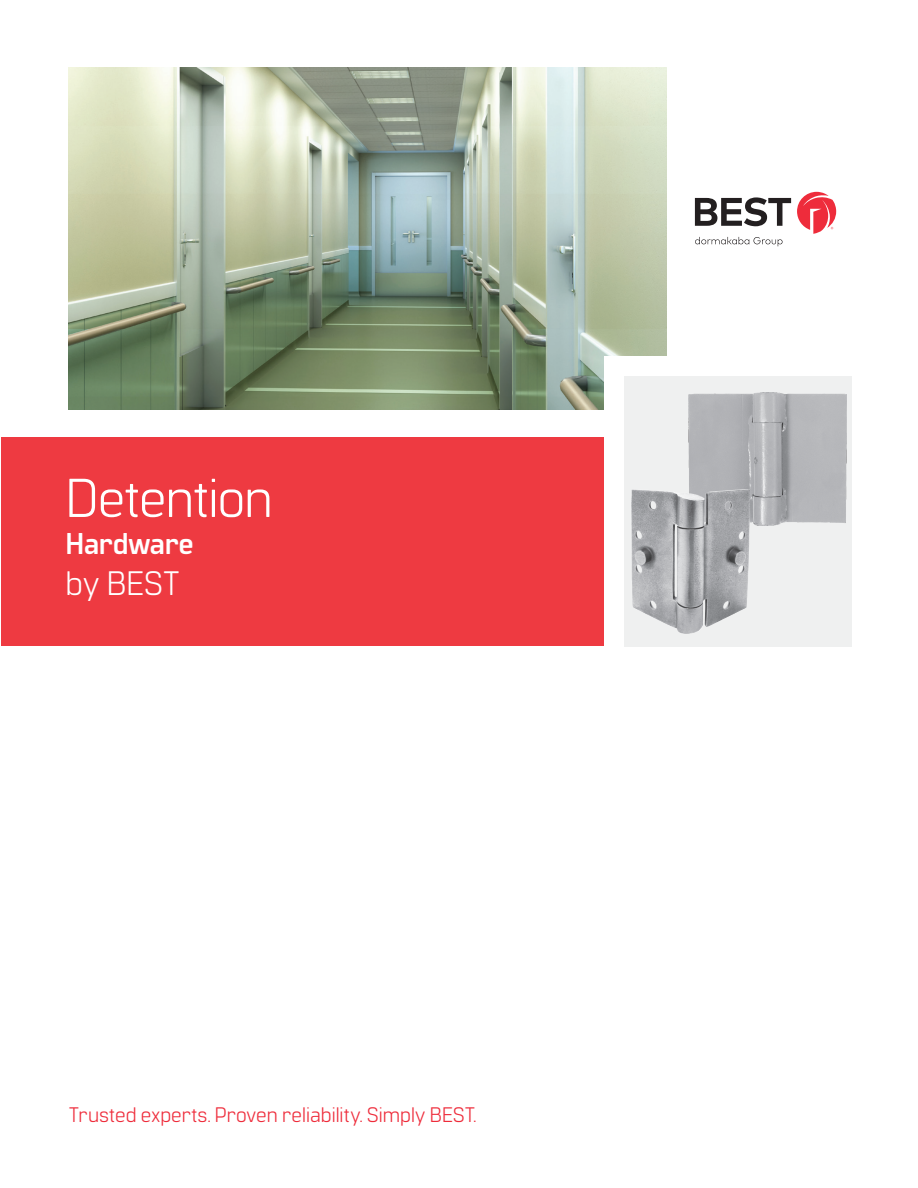
<style>
.page{position:relative;width:918px;height:1188px;background:#fff}
.page>*{position:absolute;margin:0;border:0;box-sizing:border-box;transform-origin:0 0}
.header-caps{font:54.6px "Manifold CF";letter-spacing:-.02em;color:#fff}
.t1{font:33.9px "Manifold CF";letter-spacing:-.015em;color:#fff}
.header-caps-2{font:700 30px "Manifold CF";letter-spacing:-.025em;color:#fff}
.Front_tagline{font:21px "Manifold CF";color:#ee2c3b}
</style>
<div class="page">
<div style="left:1px;top:437px;width:603px;height:208px;background:#ee3a41"></div>
<img style="left:69px;top:68px;width:598px;height:342px">
<div style="left:604px;top:356px;width:276px;height:295px;background:#fff"></div>
<div style="left:624px;top:376px;width:228px;height:271px;background:#eff0f0"></div>
<svg style="left:695px;top:197px;width:96px;height:29px"></svg>
<svg style="left:797px;top:192px;width:39px;height:42px"></svg>
<svg style="left:695px;top:237px;width:88px;height:9px"></svg>
<img style="left:688px;top:393px;width:158px;height:133px">
<img style="left:631px;top:490px;width:119px;height:144px">
<p class="header-caps" style="left:66px;top:466px;width:209px">Detention</p>
<p class="header-caps-2" style="left:66px;top:527px;width:130px">Hardware</p>
<p class="t1" style="left:66px;top:564px;width:116px">by BEST</p>
<p class="Front_tagline" style="left:69px;top:1103px;width:409px">Trusted experts. Proven reliability. Simply BEST.</p>
</div>
